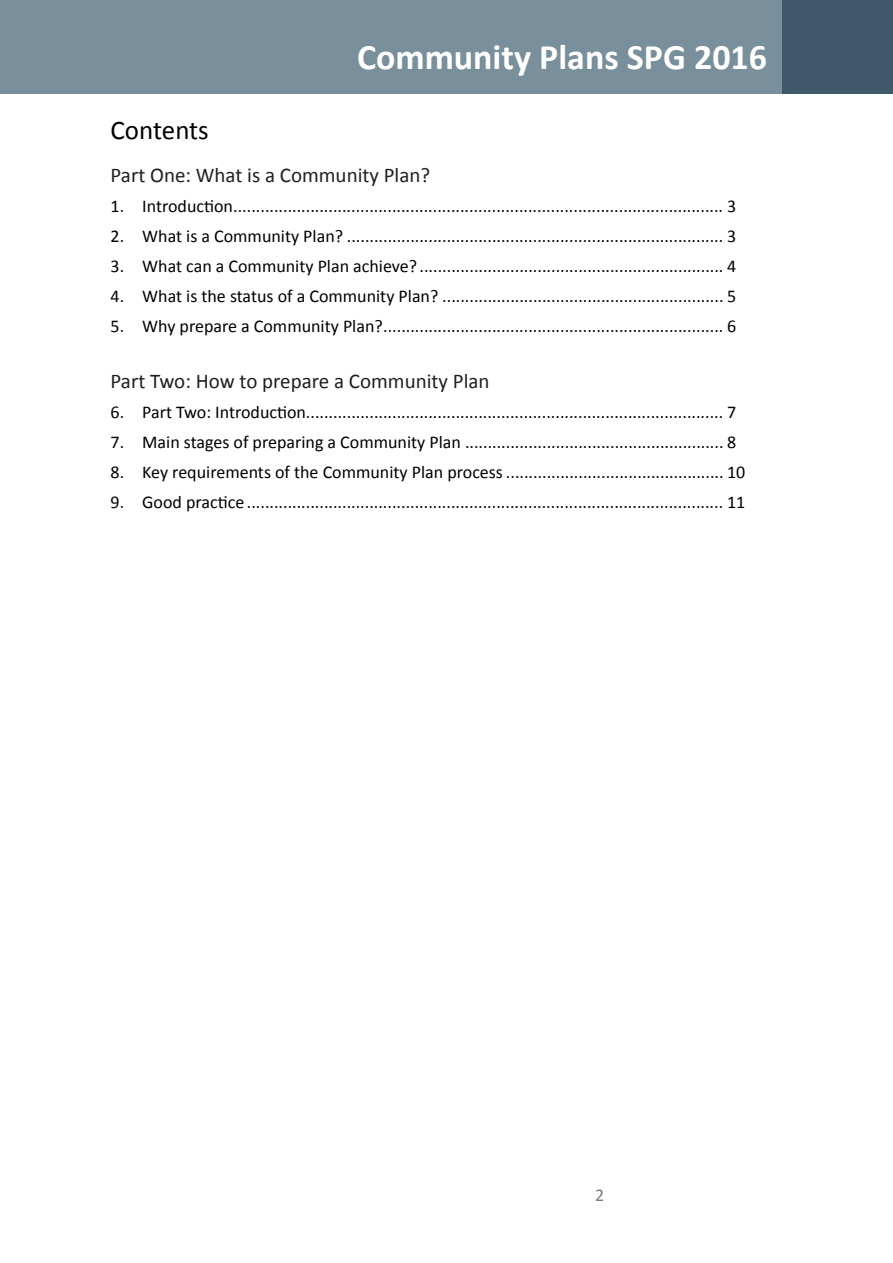
<style>
.page{position:relative;width:893px;height:1263px;background:#fff}
.page>*{position:absolute;margin:0;border:0;box-sizing:border-box;transform-origin:0 0}
.section_title{font:700 36px "Calibri";color:#fff}
.Caption_Copy{font:27px "Calibri";color:#000}
.Body_Copy{font:21px "Calibri";color:#231f20}
.TOC_2{font:18px "Calibri";color:#000}
.t1{font:18px "Calibri";color:#7a7c81}
</style>
<div class="page">
<div style="left:0;top:0;width:782px;height:94px;background:#798f9c"></div>
<div style="left:782px;top:0;width:111px;height:94px;background:#3f596b"></div>
<p class="section_title" style="left:357px;top:34px;width:412px">Community Plans SPG 2016</p>
<p class="Caption_Copy" style="left:111px;top:113px;width:100px">Contents</p>
<p class="Body_Copy" style="left:111px;top:162px;width:321px">Part One: What is a Community Plan?</p>
<p class="TOC_2" style="left:111px;top:195px;width:627px">1. Introduction............................................................................................................ 3</p>
<p class="TOC_2" style="left:111px;top:225px;width:627px">2. What is a Community Plan? ................................................................................... 3</p>
<p class="TOC_2" style="left:111px;top:255px;width:627px">3. What can a Community Plan achieve? ................................................................... 4</p>
<p class="TOC_2" style="left:111px;top:285px;width:627px">4. What is the status of a Community Plan? .............................................................. 5</p>
<p class="TOC_2" style="left:111px;top:315px;width:627px">5. Why prepare a Community Plan?........................................................................... 6</p>
<p class="Body_Copy" style="left:111px;top:367px;width:381px">Part Two: How to prepare a Community Plan</p>
<p class="TOC_2" style="left:111px;top:400px;width:627px">6. Part Two: Introduction............................................................................................ 7</p>
<p class="TOC_2" style="left:111px;top:430px;width:627px">7. Main stages of preparing a Community Plan ......................................................... 8</p>
<p class="TOC_2" style="left:111px;top:460px;width:636px">8. Key requirements of the Community Plan process ................................................ 10</p>
<p class="TOC_2" style="left:111px;top:490px;width:636px">9. Good practice ......................................................................................................... 11</p>
<p class="t1" style="left:595px;top:1184px;width:11px">2</p>
</div>
